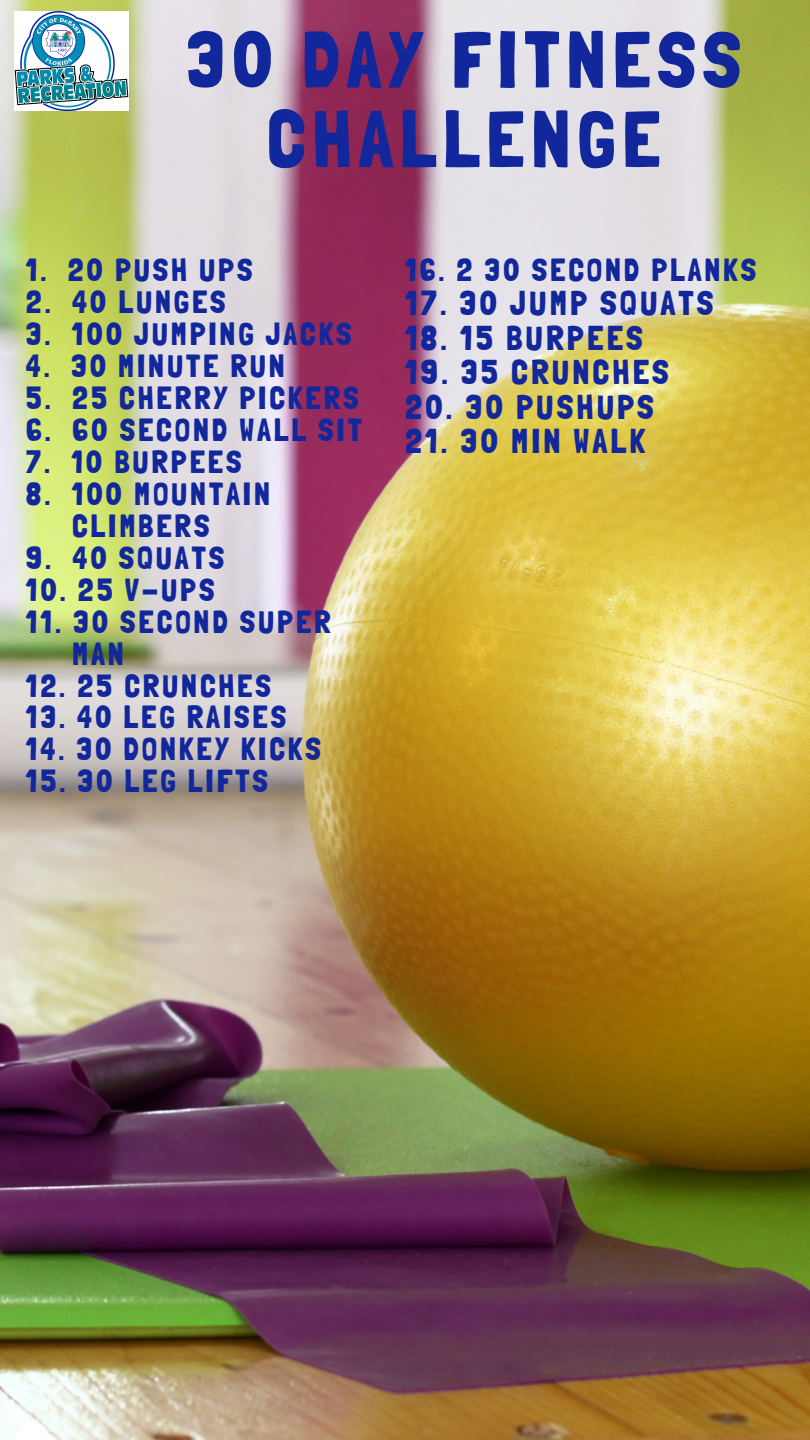
<style>
.page{position:relative;width:810px;height:1440px;background:#fff}
.page>*{position:absolute;margin:0;border:0;box-sizing:border-box;transform-origin:0 0}
.t1{font:80px/79.5px "Londrina Solid";letter-spacing:.08em;color:#11279b;text-align:center}
.t2{font:34.4px "Londrina Solid";letter-spacing:.09em;color:#11279b}
.t3{font:32px/32px "Londrina Solid";letter-spacing:.09em;color:#11279b;text-align:center}
</style>
<div class="page">
<img style="left:0;top:0;width:810px;height:1440px">
<img style="left:14px;top:11px;width:114px;height:99px">
<h1 class="t1" style="left:186px;top:20px;width:557px">30 DAY FITNESS<br>CHALLENGE</h1>
<p class="t3" style="left:26px;top:254px;width:228px">1. 20 PUSH UPS</p>
<p class="t3" style="left:26px;top:286px;width:201px">2. 40 LUNGES</p>
<p class="t3" style="left:26px;top:318px;width:327px">3. 100 JUMPING JACKS</p>
<p class="t3" style="left:26px;top:350px;width:260px">4. 30 MINUTE RUN</p>
<p class="t3" style="left:26px;top:382px;width:334px">5. 25 CHERRY PICKERS</p>
<p class="t3" style="left:26px;top:414px;width:337px">6. 60 SECOND WALL SIT</p>
<p class="t3" style="left:26px;top:445px;width:217px">7. 10 BURPEES</p>
<p class="t3" style="left:26px;top:477px;width:246px">8. 100 MOUNTAIN<br>CLIMBERS</p>
<p class="t3" style="left:26px;top:541px;width:200px">9. 40 SQUATS</p>
<p class="t3" style="left:26px;top:573px;width:190px">10. 25 V-UPS</p>
<p class="t3" style="left:72px;top:605px;width:260px;text-align:left;text-indent:-46px">11. 30 SECOND SUPER<br>MAN</p>
<p class="t3" style="left:26px;top:669px;width:247px">12. 25 CRUNCHES</p>
<p class="t3" style="left:26px;top:701px;width:262px">13. 40 LEG RAISES</p>
<p class="t3" style="left:26px;top:733px;width:296px">14. 30 DONKEY KICKS</p>
<p class="t3" style="left:26px;top:765px;width:243px">15. 30 LEG LIFTS</p>
<p class="t3" style="left:405px;top:254px;width:353px">16. 2 30 SECOND PLANKS</p>
<p class="t2" style="left:405px;top:283px;width:310px">17. 30 JUMP SQUATS</p>
<p class="t2" style="left:405px;top:317px;width:239px">18. 15 BURPEES</p>
<p class="t2" style="left:405px;top:352px;width:266px">19. 35 CRUNCHES</p>
<p class="t2" style="left:405px;top:386px;width:251px">20. 30 PUSHUPS</p>
<p class="t2" style="left:405px;top:421px;width:242px">21. 30 MIN WALK</p>
</div>
